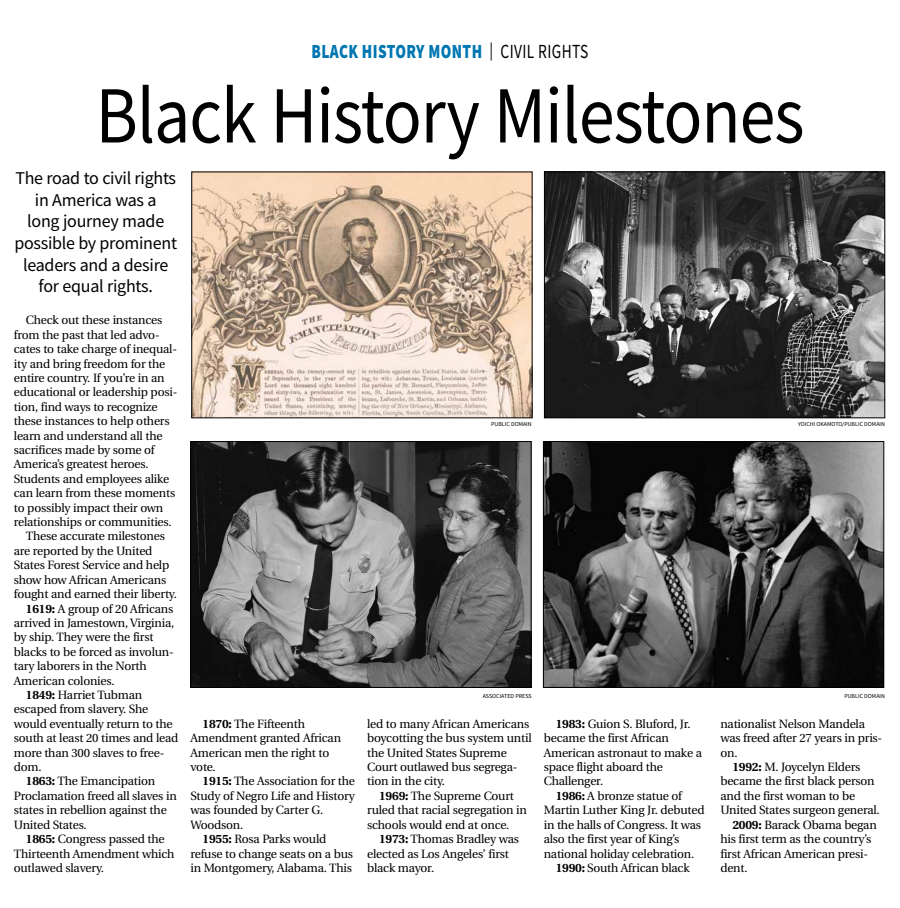
<style>
.page{position:relative;width:900px;height:908px;background:#fff}
.page>*{position:absolute;margin:0;border:0;box-sizing:border-box;transform-origin:0 0}
.t1{font:81px "Source Sans Pro";letter-spacing:-.015em;color:#000;scale:.89 1}
.t2{font:900 20px "Source Sans Pro";letter-spacing:.025em;color:#0077b1;scale:.77 1}
.t3{font:18px/21.6px "Source Sans Pro";letter-spacing:-.015em;color:#000;text-align:center}
.t4{font:12px/14.4px "Utopia";letter-spacing:-.015em;color:#000}
.t5{font:6px "Source Sans Pro";color:#000}
.s1{font-weight:400;font-size:18px;color:#000}
.s2{font-weight:400;color:#000}
.s3{font-weight:700}
</style>
<div class="page">
<img style="left:194px;top:174px;width:336px;height:242px">
<img style="left:192px;top:443px;width:337px;height:242px">
<div style="left:190px;top:441px;width:341px;height:246px;border:1px solid #000"></div>
<img style="left:546px;top:174px;width:337px;height:242px">
<div style="left:544px;top:172px;width:341px;height:246px;border:1px solid #000"></div>
<img style="left:545px;top:443px;width:337px;height:242px">
<div style="left:543px;top:441px;width:341px;height:246px;border:1px solid #000"></div>
<h2 class="t2" style="left:312px;top:38px;width:361px">BLACK HISTORY MONTH <span class="s1">|</span> <span class="s2">CIVIL RIGHTS</span></h2>
<h1 class="t1" style="left:96px;top:64px;width:798px">Black History Milestones</h1>
<h3 class="t3" style="left:14px;top:167px;width:164px">The road to civil rights in America was a<br>long journey made possible by prominent leaders and a desire for equal rights.</h3>
<p class="t4" style="left:26px;top:313px;width:138px">Check out these instances</p>
<p class="t4" style="left:14px;top:327px;width:147px">from the past that led advo-</p>
<p class="t4" style="left:14px;top:342px;width:165px">cates to take charge of inequal-</p>
<p class="t4" style="left:14px;top:356px;width:153px">ity and bring freedom for the</p>
<p class="t4" style="left:14px;top:371px;width:152px">entire country. If you’re in an</p>
<p class="t4" style="left:14px;top:385px;width:165px">educational or leadership posi-</p>
<p class="t4" style="left:14px;top:399px;width:145px">tion, find ways to recognize</p>
<p class="t4" style="left:14px;top:414px;width:157px">these instances to help others</p>
<p class="t4" style="left:14px;top:428px;width:150px">learn and understand all the</p>
<p class="t4" style="left:14px;top:443px;width:142px">sacrifices made by some of</p>
<p class="t4" style="left:14px;top:457px;width:136px">America’s greatest heroes.</p>
<p class="t4" style="left:14px;top:471px;width:157px">Students and employees alike</p>
<p class="t4" style="left:14px;top:486px;width:163px">can learn from these moments</p>
<p class="t4" style="left:14px;top:500px;width:151px">to possibly impact their own</p>
<p class="t4" style="left:14px;top:515px;width:159px">relationships or communities.</p>
<p class="t4" style="left:26px;top:529px;width:141px">These accurate milestones</p>
<p class="t4" style="left:14px;top:543px;width:140px">are reported by the United</p>
<p class="t4" style="left:14px;top:558px;width:157px">States Forest Service and help</p>
<p class="t4" style="left:14px;top:572px;width:154px">show how African Americans</p>
<p class="t4" style="left:14px;top:587px;width:165px">fought and earned their liberty.</p>
<p class="t4" style="left:26px;top:601px;width:149px"><span class="s3">1619:</span> A group of 20 Africans</p>
<p class="t4" style="left:14px;top:615px;width:162px">arrived in Jamestown, Virginia,</p>
<p class="t4" style="left:14px;top:630px;width:141px">by ship. They were the first</p>
<p class="t4" style="left:14px;top:644px;width:161px">blacks to be forced as involun-</p>
<p class="t4" style="left:14px;top:659px;width:134px">tary laborers in the North</p>
<p class="t4" style="left:14px;top:673px;width:102px">American colonies.</p>
<p class="t4" style="left:26px;top:687px;width:118px"><span class="s3">1849:</span> Harriet Tubman</p>
<p class="t4" style="left:14px;top:702px;width:136px">escaped from slavery. She</p>
<p class="t4" style="left:14px;top:716px;width:160px">would eventually return to the</p>
<p class="t4" style="left:14px;top:731px;width:166px">south at least 20 times and lead</p>
<p class="t4" style="left:14px;top:745px;width:152px">more than 300 slaves to free-</p>
<p class="t4" style="left:14px;top:759px;width:29px">dom.</p>
<p class="t4" style="left:26px;top:774px;width:131px"><span class="s3">1863:</span> The Emancipation</p>
<p class="t4" style="left:14px;top:788px;width:164px">Proclamation freed all slaves in</p>
<p class="t4" style="left:14px;top:803px;width:154px">states in rebellion against the</p>
<p class="t4" style="left:14px;top:817px;width:74px">United States.</p>
<p class="t4" style="left:26px;top:831px;width:140px"><span class="s3">1865:</span> Congress passed the</p>
<p class="t4" style="left:14px;top:846px;width:162px">Thirteenth Amendment which</p>
<p class="t4" style="left:14px;top:860px;width:92px">outlawed slavery.</p>
<p class="t4" style="left:190px;top:716px;width:152px;text-indent:12px"><span class="s3">1870:</span> The Fifteenth<br>Amendment granted African<br>American men the right to vote.</p>
<p class="t4" style="left:202px;top:774px;width:154px"><span class="s3">1915:</span> The Association for the</p>
<p class="t4" style="left:190px;top:788px;width:166px">Study of Negro Life and History</p>
<p class="t4" style="left:190px;top:803px;width:134px">was founded by Carter G.</p>
<p class="t4" style="left:190px;top:817px;width:54px">Woodson.</p>
<p class="t4" style="left:202px;top:831px;width:125px"><span class="s3">1955:</span> Rosa Parks would</p>
<p class="t4" style="left:190px;top:846px;width:164px">refuse to change seats on a bus</p>
<p class="t4" style="left:190px;top:860px;width:163px">in Montgomery, Alabama. This</p>
<p class="t5" style="left:491px;top:420px;width:42px">PUBLIC DOMAIN</p>
<p class="t5" style="left:483px;top:692px;width:51px">ASSOCIATED PRESS</p>
<p class="t4" style="left:367px;top:716px;width:166px">led to many African Americans boycotting the bus system until the United States Supreme<br>Court outlawed bus segrega&shy;tion in the city.</p>
<p class="t4" style="left:367px;top:788px;width:161px;text-indent:12px"><span class="s3">1969:</span> The Supreme Court ruled that racial segregation in schools would end at once.</p>
<p class="t4" style="left:367px;top:831px;width:153px;text-indent:12px"><span class="s3">1973:</span> Thomas Bradley was elected as Los Angeles’ first black mayor.</p>
<p class="t4" style="left:556px;top:716px;width:137px"><span class="s3">1983:</span> Guion S. Bluford, Jr.</p>
<p class="t4" style="left:544px;top:731px;width:127px">became the first African</p>
<p class="t4" style="left:544px;top:745px;width:160px">American astronaut to make a</p>
<p class="t4" style="left:544px;top:759px;width:121px">space flight aboard the</p>
<p class="t4" style="left:544px;top:774px;width:61px">Challenger.</p>
<p class="t4" style="left:556px;top:788px;width:128px"><span class="s3">1986:</span> A bronze statue of</p>
<p class="t4" style="left:544px;top:803px;width:162px">Martin Luther King Jr. debuted</p>
<p class="t4" style="left:544px;top:817px;width:159px">in the halls of Congress. It was</p>
<p class="t4" style="left:544px;top:831px;width:137px">also the first year of King’s</p>
<p class="t4" style="left:544px;top:846px;width:152px">national holiday celebration.</p>
<p class="t4" style="left:556px;top:860px;width:135px"><span class="s3">1990:</span> South African black</p>
<p class="t5" style="left:798px;top:420px;width:89px">YOICHI OKAMOTO/PUBLIC DOMAIN</p>
<p class="t5" style="left:844px;top:692px;width:42px">PUBLIC DOMAIN</p>
<p class="t4" style="left:720px;top:716px;width:146px">nationalist Nelson Mandela</p>
<p class="t4" style="left:720px;top:731px;width:163px">was freed after 27 years in pris-</p>
<p class="t4" style="left:720px;top:745px;width:19px">on.</p>
<p class="t4" style="left:732px;top:759px;width:129px"><span class="s3">1992:</span> M. Joycelyn Elders</p>
<p class="t4" style="left:720px;top:774px;width:156px">became the first black person</p>
<p class="t4" style="left:720px;top:788px;width:136px">and the first woman to be</p>
<p class="t4" style="left:720px;top:803px;width:161px">United States surgeon general.</p>
<p class="t4" style="left:732px;top:817px;width:146px"><span class="s3">2009:</span> Barack Obama began</p>
<p class="t4" style="left:720px;top:831px;width:152px">his first term as the country’s</p>
<p class="t4" style="left:720px;top:846px;width:149px">first African American presi-</p>
<p class="t4" style="left:720px;top:860px;width:29px">dent.</p>
</div>
